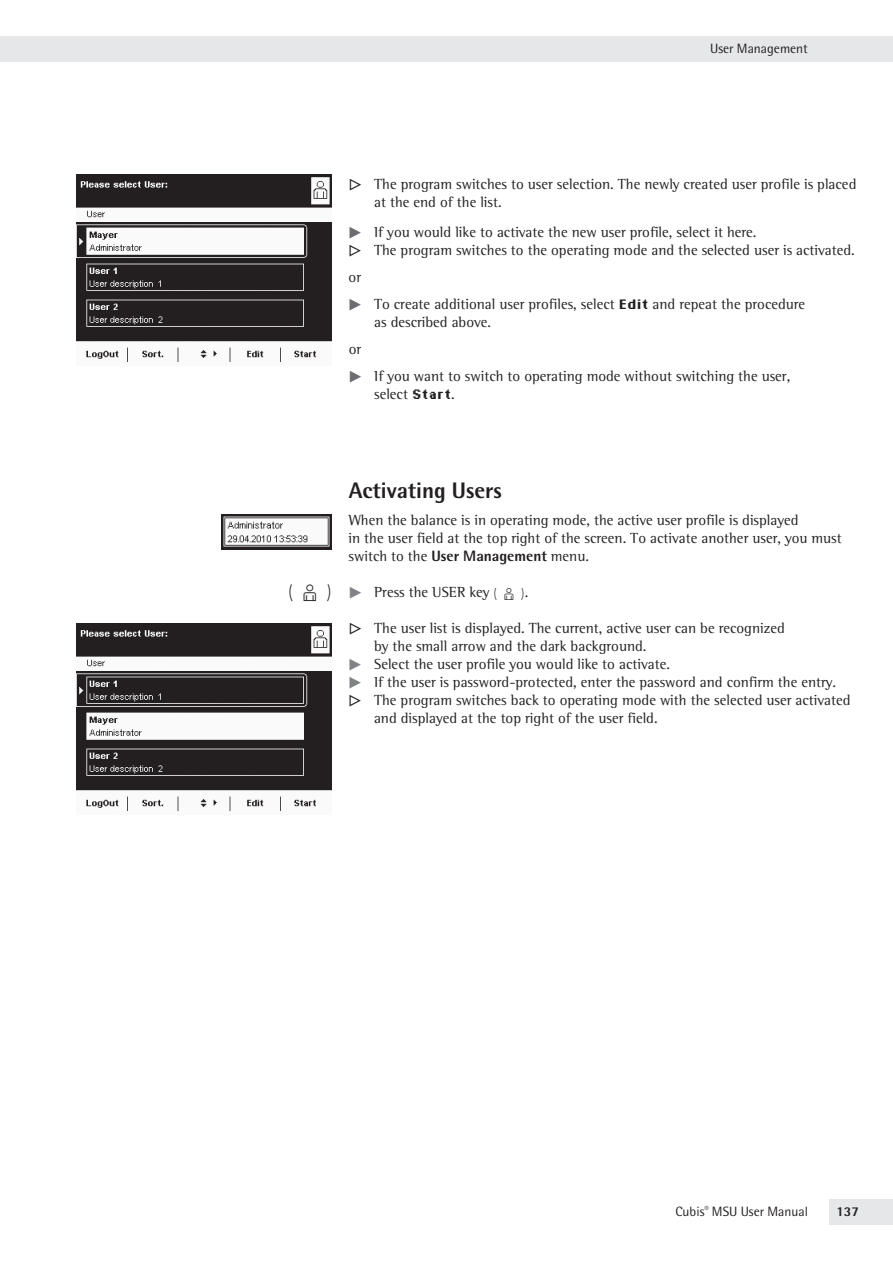
<style>
.page{position:relative;width:893px;height:1263px;background:#fff}
.page>*{position:absolute;margin:0;border:0;box-sizing:border-box;transform-origin:0 0}
.t1{font:800 22.5px "Sartorius Rotis Sans";color:#231f20}
.t2{font:15px/18px "Sartorius Rotis Mail";color:#231f20}
.t3{font:13.5px "Sartorius Rotis Sans";color:#231f20}
.t4{font:800 13.5px "Sartorius Rotis Sans";color:#231f20}
.s1{font-family:"Pik 6"}
.s2{font-family:"Pik 6";color:#6c6d70}
.s3{font-family:"CUBIS1";font-weight:700;font-size:13.5px}
.s4{font-family:"Sartorius Rotis Sans";font-weight:800}
.s5{font-family:"Pik 6";font-size:21px}
.s6{font-family:"Pik 6";color:#808285}
</style>
<div class="page">
<div style="left:829px;top:1199px;width:64px;height:26px;background:#e6e7e9"></div>
<div style="left:0;top:36px;width:893px;height:26px;background:#e6e7e9"></div>
<img style="left:77px;top:174px;width:255px;height:188px">
<img style="left:221px;top:514px;width:111px;height:36px">
<img style="left:77px;top:623px;width:255px;height:188px">
<p class="t3" style="left:710px;top:43px;width:99px">User Management</p>
<p class="t2" style="left:374px;top:176px;width:484px;text-indent:-25px"><span class="s1">y</span> The program switches to user selection. The newly created user profile is placed at the end of the list.</p>
<p class="t2" style="left:349px;top:224px;width:508px"><span class="s2">t</span> If you would like to activate the new user profile, select it here.<br><span class="s1">y</span> The program switches to the operating mode and the selected user is activated.</p>
<p class="t2" style="left:349px;top:265px;width:458px;line-height:27px">or<br><span class="s2">t</span> To create additional user profiles, select <span class="s3">Edit</span> and repeat the procedure</p>
<p class="t2" style="left:374px;top:314px;width:118px">as described above.</p>
<p class="t2" style="left:349px;top:337px;width:443px;line-height:27px">or<br><span class="s2">t</span> If you want to switch to operating mode without switching the user,</p>
<p class="t2" style="left:374px;top:386px;width:82px">select <span class="s3">Start</span>.</p>
<h1 class="t1" style="left:349px;top:482px;width:155px">Activating Users</h1>
<p class="t2" style="left:349px;top:512px;width:495px">When the balance is in operating mode, the active user profile is displayed<br>in the user field at the top right of the screen. To activate another user, you must switch to the <span class="s4">User Management</span> menu.</p>
<p class="t2" style="left:288px;top:584px;width:242px"><span class="s5">H</span> <span class="s6">t</span> Press the USER key <span class="s1">H</span>.</p>
<p class="t2" style="left:349px;top:620px;width:438px"><span class="s1">y</span> The user list is displayed. The current, active user can be recognized</p>
<p class="t2" style="left:374px;top:638px;width:274px">by the small arrow and the dark background.</p>
<p class="t2" style="left:349px;top:656px;width:323px"><span class="s6">t</span> Select the user profile you would like to activate.</p>
<p class="t2" style="left:349px;top:674px;width:489px"><span class="s6">t</span> If the user is password-protected, enter the password and confirm the entry.</p>
<p class="t2" style="left:349px;top:692px;width:504px"><span class="s1">y</span> The program switches back to operating mode with the selected user activated</p>
<p class="t2" style="left:374px;top:710px;width:285px">and displayed at the top right of the user field.</p>
<p class="t3" style="left:675px;top:1207px;width:134px">Cubis<sup>®</sup> MSU User Manual</p>
<p class="t4" style="left:836px;top:1207px;width:24px">137</p>
</div>
